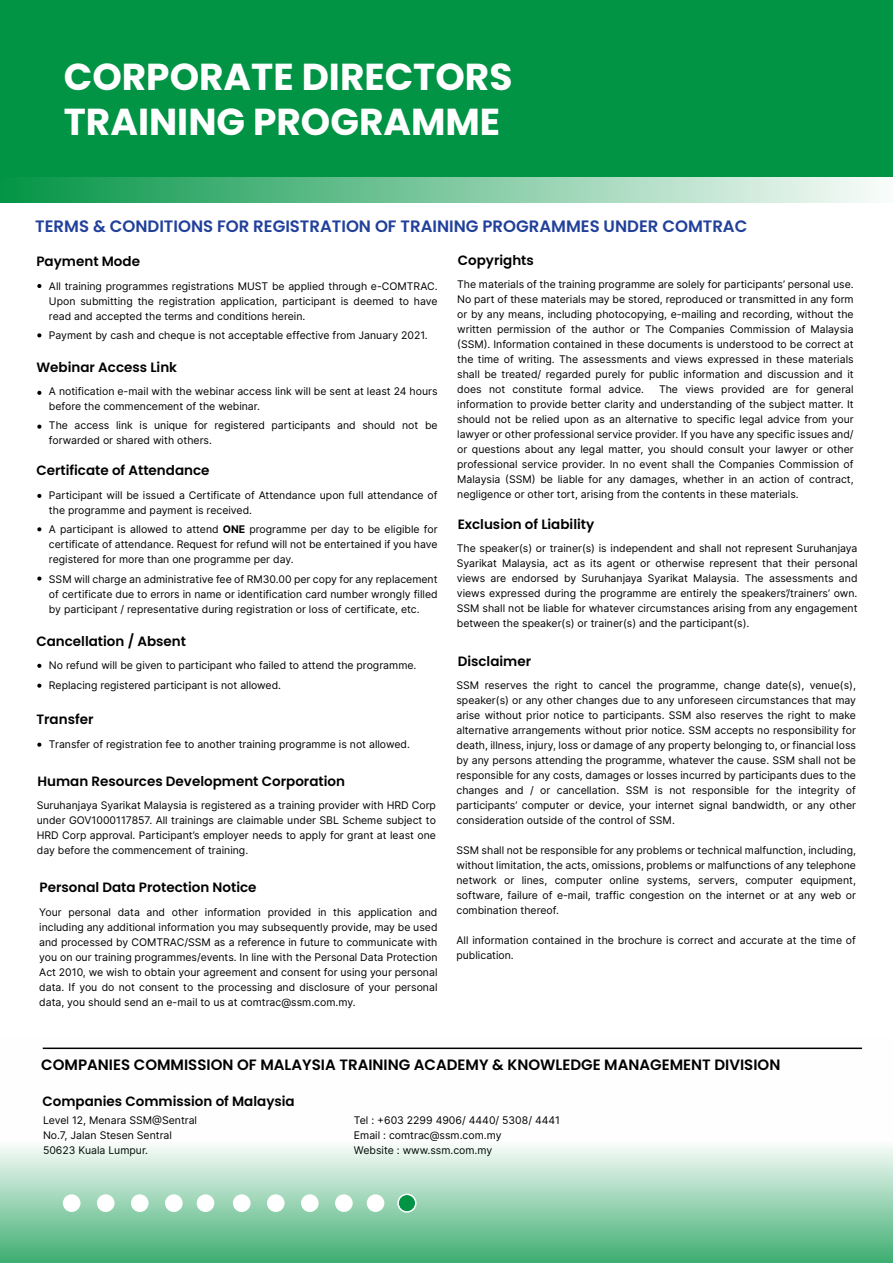
<style>
.page{position:relative;width:893px;height:1263px;background:#fff}
.page>*{position:absolute;margin:0;border:0;box-sizing:border-box;transform-origin:0 0}
.t1{font:700 37.5px/45px "Poppins";color:#fff}
.t2{font:600 16.5px "Poppins";color:#21409a}
.t3{font:600 15px "Poppins";color:#000}
.t4{font:600 13.5px "Poppins";color:#000}
.t5{font:10.5px/15px "Inter";color:#000;text-align:justify}
.s1{font-weight:700}
</style>
<div class="page">
<div style="left:0;top:85px;width:893px;height:117px;background:linear-gradient(to right,#039546,#f9fcfa)"></div>
<div style="left:0;top:0;width:893px;height:176px;background:#009444"></div>
<svg style="left:37px;top:391px;width:4px;height:4px"></svg>
<svg style="left:37px;top:425px;width:4px;height:4px"></svg>
<svg style="left:37px;top:664px;width:4px;height:4px"></svg>
<svg style="left:37px;top:684px;width:4px;height:4px"></svg>
<svg style="left:37px;top:743px;width:4px;height:4px"></svg>
<svg style="left:0;top:1047px;width:893px;height:216px"></svg>
<div style="left:63px;top:1194px;width:17px;height:18px;background:#fff;border-radius:50%"></div>
<div style="left:97px;top:1194px;width:18px;height:18px;background:#fff;border-radius:50%"></div>
<div style="left:131px;top:1194px;width:18px;height:18px;background:#fff;border-radius:50%"></div>
<div style="left:165px;top:1194px;width:18px;height:18px;background:#fff;border-radius:50%"></div>
<div style="left:197px;top:1194px;width:17px;height:18px;background:#fff;border-radius:50%"></div>
<div style="left:233px;top:1194px;width:18px;height:18px;background:#fff;border-radius:50%"></div>
<div style="left:267px;top:1194px;width:18px;height:18px;background:#fff;border-radius:50%"></div>
<div style="left:301px;top:1194px;width:18px;height:18px;background:#fff;border-radius:50%"></div>
<div style="left:335px;top:1194px;width:18px;height:18px;background:#fff;border-radius:50%"></div>
<div style="left:367px;top:1194px;width:17px;height:18px;background:#fff;border-radius:50%"></div>
<div style="left:398px;top:1194px;width:18px;height:18px;background:#009444;border-radius:50%"></div>
<div style="left:397px;top:1193px;width:19px;height:20px;border:2px solid #fff;border-radius:50%"></div>
<svg style="left:37px;top:284px;width:4px;height:4px"></svg>
<svg style="left:37px;top:333px;width:4px;height:4px"></svg>
<svg style="left:37px;top:494px;width:4px;height:4px"></svg>
<svg style="left:37px;top:527px;width:4px;height:4px"></svg>
<svg style="left:37px;top:576px;width:4px;height:5px"></svg>
<h1 class="t1" style="left:64px;top:54px;width:450px">CORPORATE DIRECTORS<br>TRAINING PROGRAMME</h1>
<h2 class="t2" style="left:35px;top:216px;width:714px">TERMS &amp; CONDITIONS FOR REGISTRATION OF TRAINING PROGRAMMES UNDER COMTRAC</h2>
<p class="t4" style="left:36px;top:254px;width:105px">Payment Mode</p>
<p class="t5" style="left:49px;top:278px;width:390px">All training programmes registrations MUST be applied through e-COMTRAC.<br>Upon submitting the registration application, participant is deemed to have read and accepted the terms and conditions herein.</p>
<p class="t5" style="left:49px;top:327px;width:380px">Payment by cash and cheque is not acceptable effective from January 2021.</p>
<p class="t4" style="left:36px;top:359px;width:142px">Webinar Access Link</p>
<p class="t5" style="left:49px;top:383px;width:390px">A notification e-mail with the webinar access link will be sent at least 24 hours before the commencement of the webinar.</p>
<p class="t5" style="left:49px;top:418px;width:390px">The access link is unique for registered participants and should not be forwarded or shared with others.</p>
<p class="t4" style="left:36px;top:463px;width:175px">Certificate of Attendance</p>
<p class="t5" style="left:49px;top:487px;width:390px">Participant will be issued a Certificate of Attendance upon full attendance of the programme and payment is received.</p>
<p class="t5" style="left:49px;top:522px;width:390px">A participant is allowed to attend <span class="s1">ONE</span> programme per day to be eligible for certificate of attendance. Request for refund will not be entertained if you have registered for more than one programme per day.</p>
<p class="t5" style="left:49px;top:571px;width:390px">SSM will charge an administrative fee of RM30.00 per copy for any replacement of certificate due to errors in name or identification card number wrongly filled by participant / representative during registration or loss of certificate, etc.</p>
<p class="t4" style="left:36px;top:633px;width:151px">Cancellation / Absent</p>
<p class="t5" style="left:49px;top:656px;width:369px;line-height:19.5px">No refund will be given to participant who failed to attend the programme.<br>Replacing registered participant is not allowed.</p>
<p class="t4" style="left:36px;top:711px;width:59px">Transfer</p>
<p class="t5" style="left:49px;top:736px;width:362px">Transfer of registration fee to another training programme is not allowed.</p>
<p class="t4" style="left:38px;top:773px;width:309px">Human Resources Development Corporation</p>
<p class="t5" style="left:37px;top:797px;width:401px">Suruhanjaya Syarikat Malaysia is registered as a training provider with HRD Corp under GOV1000117857. All trainings are claimable under SBL Scheme subject to HRD Corp approval. Participant’s employer needs to apply for grant at least one day before the commencement of training.</p>
<p class="t4" style="left:39px;top:880px;width:219px">Personal Data Protection Notice</p>
<p class="t5" style="left:39px;top:904px;width:400px">Your personal data and other information provided in this application and including any additional information you may subsequently provide, may be used and processed by COMTRAC/SSM as a reference in future to communicate with you on our training programmes/events. In line with the Personal Data Protection Act 2010, we wish to obtain your agreement and consent for using your personal data. If you do not consent to the processing and disclosure of your personal data, you should send an e-mail to us at comtrac@ssm.com.my.</p>
<p class="t4" style="left:458px;top:252px;width:78px">Copyrights</p>
<p class="t5" style="left:457px;top:276px;width:398px">The materials of the training programme are solely for participants’ personal use.<br>No part of these materials may be stored, reproduced or transmitted in any form or by any means, including photocopying, e-mailing and recording, without the written permission of the author or The Companies Commission of Malaysia (SSM). Information contained in these documents is understood to be correct at the time of writing. The assessments and views expressed in these materials shall be treated/ regarded purely for public information and discussion and it does not constitute formal advice.</p>
<p class="t5" style="left:457px;top:381px;width:398px;text-indent:202px">The views provided are for general information to provide better clarity and understanding of the subject matter. It should not be relied upon as an alternative to specific legal advice from your lawyer or other professional service provider. If you have any specific issues and/ or questions about any legal matter, you should consult your lawyer or other professional service provider. In no event shall the Companies Commission of Malaysia (SSM) be liable for any damages, whether in an action of contract, negligence or other tort, arising from the contents in these materials.</p>
<p class="t4" style="left:458px;top:516px;width:138px">Exclusion of Liability</p>
<p class="t5" style="left:457px;top:541px;width:402px">The speaker(s) or trainer(s) is independent and shall not represent Suruhanjaya Syarikat Malaysia, act as its agent or otherwise represent that their personal views are endorsed by Suruhanjaya Syarikat Malaysia. The assessments and views expressed during the programme are entirely the speakers’/trainers’ own.<br>SSM shall not be liable for whatever circumstances arising from any engagement between the speaker(s) or trainer(s) and the participant(s).</p>
<p class="t4" style="left:458px;top:653px;width:75px">Disclaimer</p>
<p class="t5" style="left:456px;top:677px;width:401px">SSM reserves the right to cancel the programme, change date(s), venue(s), speaker(s) or any other changes due to any unforeseen circumstances that may arise without prior notice to participants. SSM also reserves the right to make alternative arrangements without prior notice. SSM accepts no responsibility for death, illness, injury, loss or damage of any property belonging to, or financial loss by any persons attending the programme, whatever the cause. SSM shall not be responsible for any costs, damages or losses incurred by participants dues to the changes and / or cancellation. SSM is not responsible for the integrity of participants’ computer or device, your internet signal bandwidth, or any other consideration outside of the control of SSM.</p>
<p class="t5" style="left:456px;top:842px;width:401px">SSM shall not be responsible for any problems or technical malfunction, including, without limitation, the acts, omissions, problems or malfunctions of any telephone network or lines, computer online systems, servers, computer equipment, software, failure of e-mail, traffic congestion on the internet or at any web or combination thereof.</p>
<p class="t5" style="left:456px;top:932px;width:401px">All information contained in the brochure is correct and accurate at the time of publication.</p>
<h3 class="t3" style="left:41px;top:1056px;width:740px">COMPANIES COMMISSION OF MALAYSIA TRAINING ACADEMY &amp; KNOWLEDGE MANAGEMENT DIVISION</h3>
<p class="t4" style="left:42px;top:1094px;width:254px">Companies Commission of Malaysia</p>
<p class="t5" style="left:43px;top:1112px;width:156px;text-align:left">Level 12, Menara SSM@Sentral<br>No.7, Jalan Stesen Sentral<br>50623 Kuala Lumpur.</p>
<p class="t5" style="left:354px;top:1112px;width:208px;text-align:left">Tel : +603 2299 4906/ 4440/ 5308/ 4441<br>Email : comtrac@ssm.com.my<br>Website : www.ssm.com.my</p>
</div>
